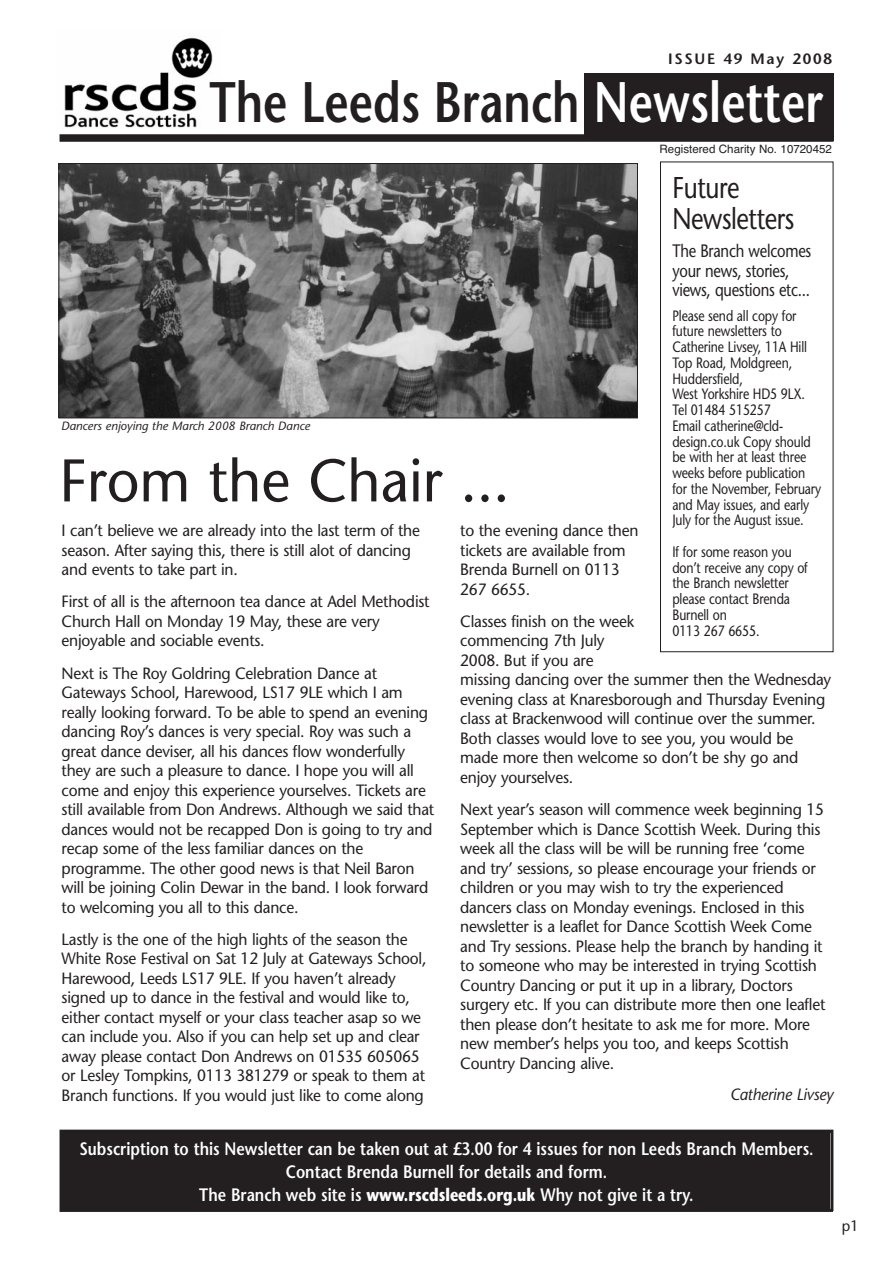
<style>
.page{position:relative;width:893px;height:1263px;background:#fff}
.page>*{position:absolute;margin:0;border:0;box-sizing:border-box;transform-origin:0 0}
.t1{font:60px "Stone Sans";color:#231f20;scale:.95 1}
.t2{font:600 57px "Stone Sans";color:#231f20;scale:.78 1}
.t3{font:30px/31.5px "Stone Sans";letter-spacing:-.015em;color:#231f20;scale:.82 1}
.t4{font:600 18px/23.2px "Stone Sans";color:#fff;text-align:center;scale:.85 1}
.t5{font:18px/19.5px "Stone Sans";letter-spacing:-.015em;color:#231f20;scale:.82 1}
.t6{font:16.35px/19.5px "Stone Sans";letter-spacing:-.015em;color:#231f20;scale:.95 1}
.t7{font:italic 16.35px "Stone Sans";letter-spacing:-.01em;color:#231f20;scale:.95 1}
.t8{font:15px/15.8px "Stone Sans";letter-spacing:-.01em;color:#231f20;scale:.82 1}
.t9{font:600 15px "Stone Sans";letter-spacing:.115em;color:#231f20}
.t10{font:15px "Stone Sans";letter-spacing:-.01em;color:#231f20;scale:.95 1}
.t11{font:italic 12px "Stone Sans";color:#231f20}
.t12{font:11.55px "Helvetica";color:#231f20}
.s1{color:#fff}
.s2{font-weight:700}
</style>
<div class="page">
<div style="left:584px;top:73px;width:249px;height:67px;background:#231f20"></div>
<img style="left:64px;top:37px;width:149px;height:91px">
<div style="left:60px;top:134px;width:773px;height:8px;background:#231f20"></div>
<div style="left:63px;top:1132px;width:767px;height:77px;background:#231f20"></div>
<div style="left:60px;top:1129px;width:773px;height:83px;border:3px solid #231f20"></div>
<div style="left:660px;top:162px;width:173px;height:490px;border:1px solid #231f20"></div>
<img style="left:61px;top:165px;width:575px;height:251px">
<div style="left:59px;top:163px;width:579px;height:255px;border:1px solid #231f20"></div>
<p class="t9" style="left:668px;top:53px;width:165px">ISSUE 49 May 2008</p>
<h2 class="t2" style="left:209px;top:81px;width:789px">The Leeds Branch <span class="s1">Newsletter</span></h2>
<p class="t12" style="left:660px;top:143px;width:174px">Registered Charity No. 10720452</p>
<h3 class="t3" style="left:672px;top:175px;width:150px">Future<br>Newsletters</h3>
<p class="t5" style="left:672px;top:243px;width:171px">The Branch welcomes your news, stories, views, questions etc...</p>
<p class="t8" style="left:672px;top:309px;width:183px">Please send all copy for future newsletters to<br>Catherine Livsey, 11A Hill<br>Top Road, Moldgreen,<br>Huddersfield,<br>West Yorkshire HD5 9LX.<br>Tel 01484 515257<br>Email catherine@cld&shy;design.co.uk Copy should be with her at least three weeks before publication for the November, February and May issues, and early<br>July for the August issue.</p>
<p class="t8" style="left:672px;top:545px;width:167px">If for some reason you don’t receive any copy of the Branch newsletter please contact Brenda<br>Burnell on<br>0113 267 6655.</p>
<p class="t11" style="left:61px;top:421px;width:251px">Dancers enjoying the March 2008 Branch Dance</p>
<h1 class="t1" style="left:60px;top:457px;width:475px">From the Chair ...</h1>
<p class="t6" style="left:62px;top:522px;width:379px">I can’t believe we are already into the last term of the season. After saying this, there is still alot of dancing and events to take part in.</p>
<p class="t6" style="left:62px;top:594px;width:389px">First of all is the afternoon tea dance at Adel Methodist<br>Church Hall on Monday 19 May, these are very enjoyable and sociable events.</p>
<p class="t6" style="left:62px;top:665px;width:394px">Next is The Roy Goldring Celebration Dance at Gateways School, Harewood, LS17 9LE which I am really looking forward. To be able to spend an evening dancing Roy’s dances is very special. Roy was such a great dance deviser, all his dances flow wonderfully they are such a pleasure to dance. I hope you will all come and enjoy this experience yourselves. Tickets are still available from Don Andrews. Although we said that dances would not be recapped Don is going to try and recap some of the less familiar dances on the programme. The other good news is that Neil Baron will be joining Colin Dewar in the band. I look forward to welcoming you all to this dance.</p>
<p class="t6" style="left:62px;top:931px;width:386px">Lastly is the one of the high lights of the season the White Rose Festival on Sat 12 July at Gateways School, Harewood, Leeds LS17 9LE. If you haven’t already signed up to dance in the festival and would like to, either contact myself or your class teacher asap so we can include you. Also if you can help set up and clear away please contact Don Andrews on 01535 605065 or Lesley Tompkins, 0113 381279 or speak to them at Branch functions. If you would just like to come along</p>
<p class="t6" style="left:460px;top:522px;width:189px">to the evening dance then tickets are available from<br>Brenda Burnell on 0113<br>267 6655.</p>
<p class="t6" style="left:460px;top:613px;width:392px">Classes finish on the week<br>commencing 7th July<br>2008. But if you are<br>missing dancing over the summer then the Wednesday evening class at Knaresborough and Thursday Evening class at Brackenwood will continue over the summer.<br>Both classes would love to see you, you would be made more then welcome so don’t be shy go and enjoy yourselves.</p>
<p class="t6" style="left:460px;top:801px;width:386px">Next year’s season will commence week beginning 15<br>September which is Dance Scottish Week. During this week all the class will be will be running free ‘come and try’ sessions, so please encourage your friends or children or you may wish to try the experienced dancers class on Monday evenings. Enclosed in this newsletter is a leaflet for Dance Scottish Week Come and Try sessions. Please help the branch by handing it to someone who may be interested in trying Scottish Country Dancing or put it up in a library, Doctors surgery etc. If you can distribute more then one leaflet then please don’t hesitate to ask me for more. More new member’s helps you too, and keeps Scottish Country Dancing alive.</p>
<p class="t7" style="left:730px;top:1088px;width:110px">Catherine Livsey</p>
<p class="t4" style="left:79px;top:1139px;width:865px">Subscription to this Newsletter can be taken out at £3.00 for 4 issues for non Leeds Branch Members.<br>Contact Brenda Burnell for details and form.<br>The Branch web site is <span class="s2">www.rscdsleeds.org.uk</span> Why not give it a try.</p>
<p class="t10" style="left:842px;top:1220px;width:19px">p1</p>
</div>
